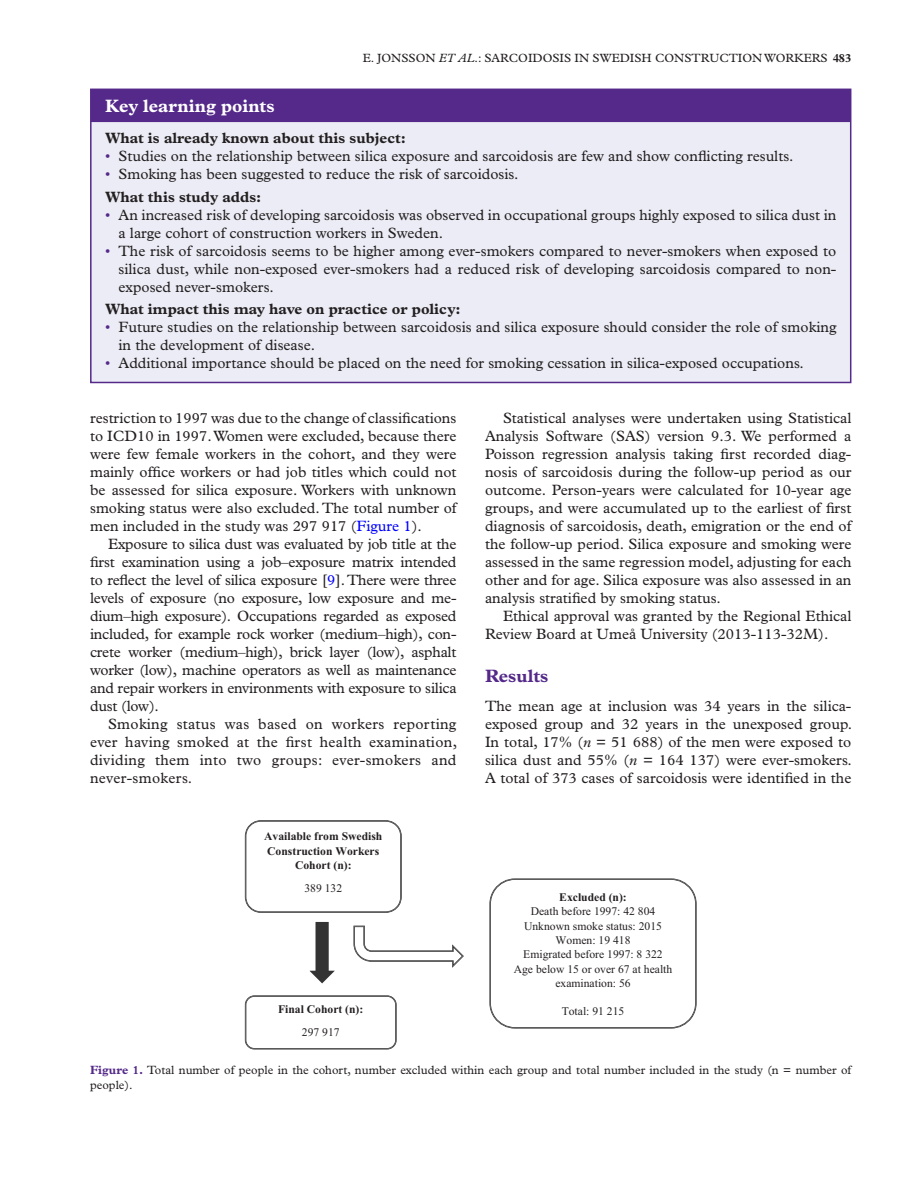
<style>
.page{position:relative;width:919px;height:1187px;background:#fff}
.page>*{position:absolute;margin:0;border:0;box-sizing:border-box;transform-origin:0 0}
.t1{font:700 18px "Plantin Std";color:#fff}
.t2{font:700 18px "Plantin Std";color:#542989}
.t3{font:15px/18px "Plantin Std";color:#231f20;text-align:justify}
.t4{font:700 15px "Plantin Std";color:#231f20}
.t5{font:12px/15px "Plantin Std";color:#231f20}
.t6{font:11.55px/14.2px "Times New Roman";color:#231f20;text-align:center}
.t7{font:700 11.55px/14.4px "Times New Roman";color:#231f20;text-align:center}
.s1{font-style:italic}
.s2{font-weight:700}
.s3{color:#542989}
.s4{color:#00f}
.s5{font-weight:700;color:#542989}
</style>
<div class="page">
<div style="left:91px;top:89px;width:759px;height:293px;background:#ebecf5"></div>
<div style="left:91px;top:89px;width:759px;height:33px;background:#542989"></div>
<div style="left:90px;top:89px;width:761px;height:294px;border:2px solid #542989"></div>
<svg style="left:245px;top:820px;width:156px;height:92px"></svg>
<svg style="left:245px;top:995px;width:151px;height:54px"></svg>
<svg style="left:309px;top:921px;width:26px;height:63px"></svg>
<svg style="left:353px;top:925px;width:111px;height:42px"></svg>
<svg style="left:489px;top:878px;width:207px;height:150px"></svg>
<p class="t5" style="left:363px;top:50px;width:490px">E. JONSSON <span class="s1">ET AL</span>.: SARCOIDOSIS IN SWEDISH CONSTRUCTION WORKERS <span class="s2">483</span></p>
<p class="t1" style="left:105px;top:95px;width:171px">Key learning points</p>
<p class="t4" style="left:105px;top:129px;width:302px">What is already known about this subject:</p>
<p class="t3" style="left:105px;top:147px;width:689px"><span class="s3">•</span> Studies on the relationship between silica exposure and sarcoidosis are few and show conflicting results.</p>
<p class="t3" style="left:105px;top:163px;width:415px;line-height:22.5px"><span class="s3">•</span> Smoking has been suggested to reduce the risk of sarcoidosis.<br><span class="s2">What this study adds:</span></p>
<p class="t3" style="left:118px;top:206px;width:719px;text-indent:-14px"><span class="s3">•</span> An increased risk of developing sarcoidosis was observed in occupational groups highly exposed to silica dust in a large cohort of construction workers in Sweden.</p>
<p class="t3" style="left:118px;top:242px;width:719px;text-indent:-14px"><span class="s3">•</span> The risk of sarcoidosis seems to be higher among ever-smokers compared to never-smokers when exposed to silica dust, while non-exposed ever-smokers had a reduced risk of developing sarcoidosis compared to non&shy;exposed never-smokers.</p>
<p class="t4" style="left:105px;top:300px;width:357px">What impact this may have on practice or policy:</p>
<p class="t3" style="left:118px;top:318px;width:719px;text-indent:-14px"><span class="s3">•</span> Future studies on the relationship between sarcoidosis and silica exposure should consider the role of smoking in the development of disease.</p>
<p class="t3" style="left:105px;top:354px;width:700px"><span class="s3">•</span> Additional importance should be placed on the need for smoking cessation in silica-exposed occupations.</p>
<p class="t3" style="left:90px;top:409px;width:368px">restriction to 1997 was due to the change of classifications to ICD10 in 1997. Women were excluded, because there were few female workers in the cohort, and they were mainly office workers or had job titles which could not be assessed for silica exposure. Workers with unknown smoking status were also excluded. The total number of men included in the study was 297 917 (<span class="s4">Figure 1</span>).</p>
<p class="t3" style="left:90px;top:535px;width:368px;text-indent:18px">Exposure to silica dust was evaluated by job title at the first examination using a job–exposure matrix intended to reflect the level of silica exposure [<span class="s4">9</span>]. There were three levels of exposure (no exposure, low exposure and me&shy;dium–high exposure). Occupations regarded as exposed included, for example rock worker (medium–high), con&shy;crete worker (medium–high), brick layer (low), asphalt worker (low), machine operators as well as maintenance and repair workers in environments with exposure to silica dust (low).</p>
<p class="t3" style="left:90px;top:715px;width:368px;text-indent:18px">Smoking status was based on workers reporting ever having smoked at the first health examination, dividing them into two groups: ever-smokers and never-smokers.</p>
<p class="t7" style="left:264px;top:828px;width:120px">Available from Swedish<br>Construction Workers<br>Cohort (n):</p>
<p class="t6" style="left:304px;top:881px;width:39px">389 132</p>
<p class="t7" style="left:278px;top:1001px;width:87px">Final Cohort (n):</p>
<p class="t6" style="left:302px;top:1026px;width:39px">297 917</p>
<p class="t3" style="left:485px;top:409px;width:368px;text-indent:18px">Statistical analyses were undertaken using Statistical Analysis Software (SAS) version 9.3. We performed a Poisson regression analysis taking first recorded diag&shy;nosis of sarcoidosis during the follow-up period as our outcome. Person-years were calculated for 10-year age groups, and were accumulated up to the earliest of first diagnosis of sarcoidosis, death, emigration or the end of the follow-up period. Silica exposure and smoking were assessed in the same regression model, adjusting for each other and for age. Silica exposure was also assessed in an analysis stratified by smoking status.</p>
<p class="t3" style="left:485px;top:607px;width:368px;text-indent:18px">Ethical approval was granted by the Regional Ethical<br>Review Board at Umeå University (2013-113-32M).</p>
<p class="t2" style="left:485px;top:665px;width:65px">Results</p>
<p class="t3" style="left:485px;top:697px;width:368px">The mean age at inclusion was 34 years in the silica&shy;exposed group and 32 years in the unexposed group.<br>In total, 17% (<span class="s1">n</span> = 51 688) of the men were exposed to silica dust and 55% (<span class="s1">n</span> = 164 137) were ever-smokers.<br>A total of 373 cases of sarcoidosis were identified in the</p>
<p class="t7" style="left:559px;top:889px;width:69px">Excluded (n):</p>
<p class="t6" style="left:513px;top:905px;width:160px">Death before 1997: 42 804<br>Unknown smoke status: 2015<br>Women: 19 418<br>Emigrated before 1997: 8 322<br>Age below 15 or over 67 at health examination: 56</p>
<p class="t6" style="left:561px;top:1005px;width:64px">Total: 91 215</p>
<p class="t5" style="left:90px;top:1061px;width:762px"><span class="s5">Figure 1.</span> Total number of people in the cohort, number excluded within each group and total number included in the study (n = number of people).</p>
</div>
